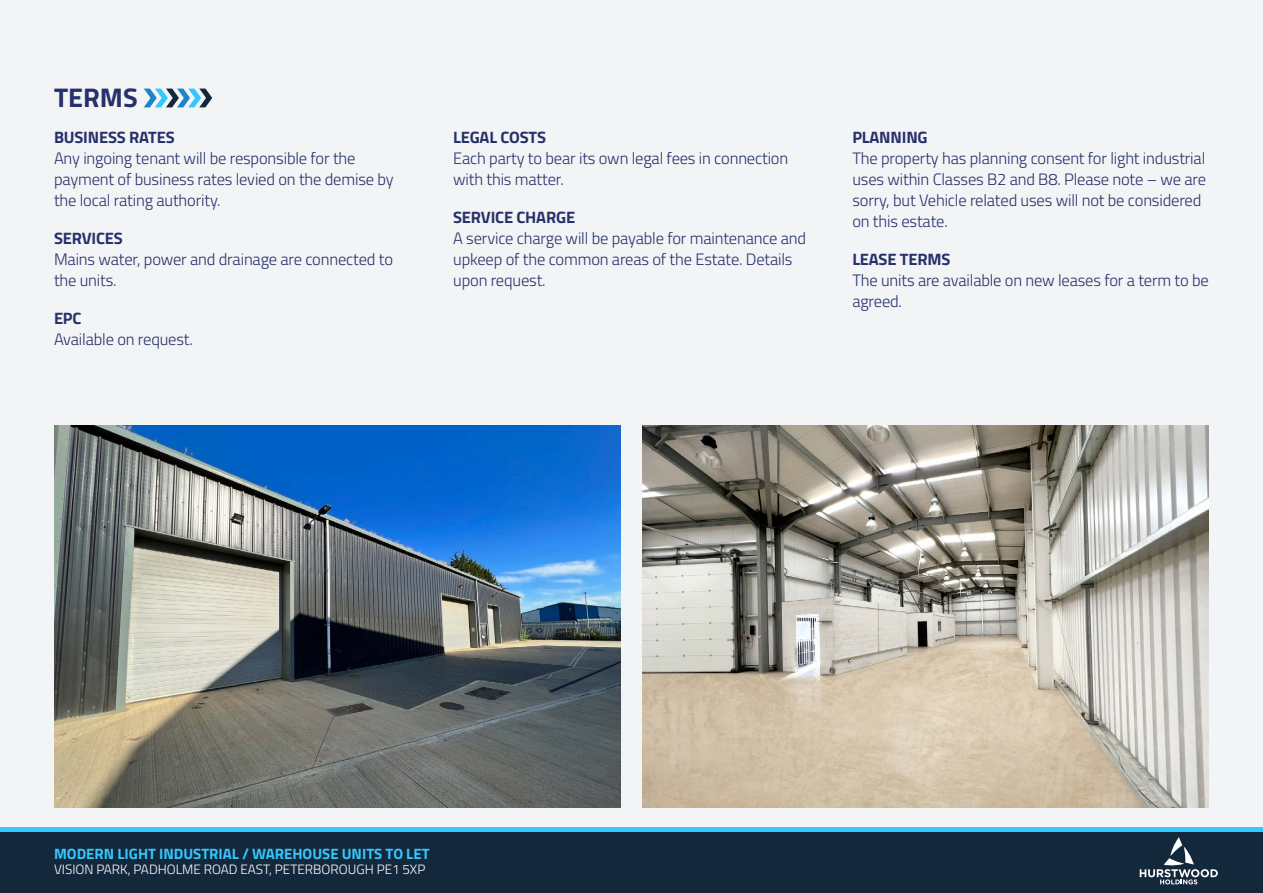
<style>
.page{position:relative;width:1263px;height:893px;background:#f3f4f5}
.page>*{position:absolute;margin:0;border:0;box-sizing:border-box;transform-origin:0 0}
.t1{font:700 27px "Titillium";color:#26316b}
.t2{font:300 16.5px/21px "Titillium";letter-spacing:-.01em;color:#26316b}
.t3{font:700 16.5px "Titillium";letter-spacing:-.01em;color:#26316b}
.t4{font:700 15px "Titillium";color:#33c8ff}
.t5{font:300 13.5px "Titillium";color:#fff}
</style>
<div class="page">
<svg style="left:144px;top:89px;width:68px;height:18px"></svg>
<img style="left:54px;top:425px;width:567px;height:382px">
<img style="left:642px;top:425px;width:567px;height:382px">
<div style="left:0;top:832px;width:1263px;height:61px;background:#14283c"></div>
<div style="left:0;top:827px;width:1263px;height:5px;background:#33c8ff"></div>
<svg style="left:1140px;top:837px;width:78px;height:47px"></svg>
<h1 class="t1" style="left:54px;top:77px;width:85px">TERMS</h1>
<p class="t3" style="left:54px;top:125px;width:122px">BUSINESS RATES</p>
<p class="t2" style="left:54px;top:147px;width:341px">Any ingoing tenant will be responsible for the payment of business rates levied on the demise by the local rating authority.</p>
<p class="t3" style="left:54px;top:226px;width:70px">SERVICES</p>
<p class="t2" style="left:54px;top:248px;width:341px">Mains water, power and drainage are connected to the units.</p>
<p class="t3" style="left:54px;top:306px;width:29px">EPC</p>
<p class="t2" style="left:54px;top:328px;width:140px">Available on request.</p>
<p class="t3" style="left:453px;top:125px;width:94px">LEGAL COSTS</p>
<p class="t2" style="left:453px;top:147px;width:337px">Each party to bear its own legal fees in connection with this matter.</p>
<p class="t3" style="left:453px;top:205px;width:123px">SERVICE CHARGE</p>
<p class="t2" style="left:453px;top:227px;width:355px">A service charge will be payable for maintenance and upkeep of the common areas of the Estate. Details upon request.</p>
<p class="t3" style="left:852px;top:125px;width:77px">PLANNING</p>
<p class="t2" style="left:852px;top:147px;width:355px">The property has planning consent for light industrial uses within Classes B2 and B8. Please note – we are sorry, but Vehicle related uses will not be considered on this estate.</p>
<p class="t3" style="left:852px;top:247px;width:100px">LEASE TERMS</p>
<p class="t2" style="left:852px;top:269px;width:358px">The units are available on new leases for a term to be agreed.</p>
<p class="t4" style="left:54px;top:842px;width:377px">MODERN LIGHT INDUSTRIAL / WAREHOUSE UNITS TO LET</p>
<p class="t5" style="left:54px;top:859px;width:373px">VISION PARK, PADHOLME ROAD EAST, PETERBOROUGH PE1 5XP</p>
</div>
